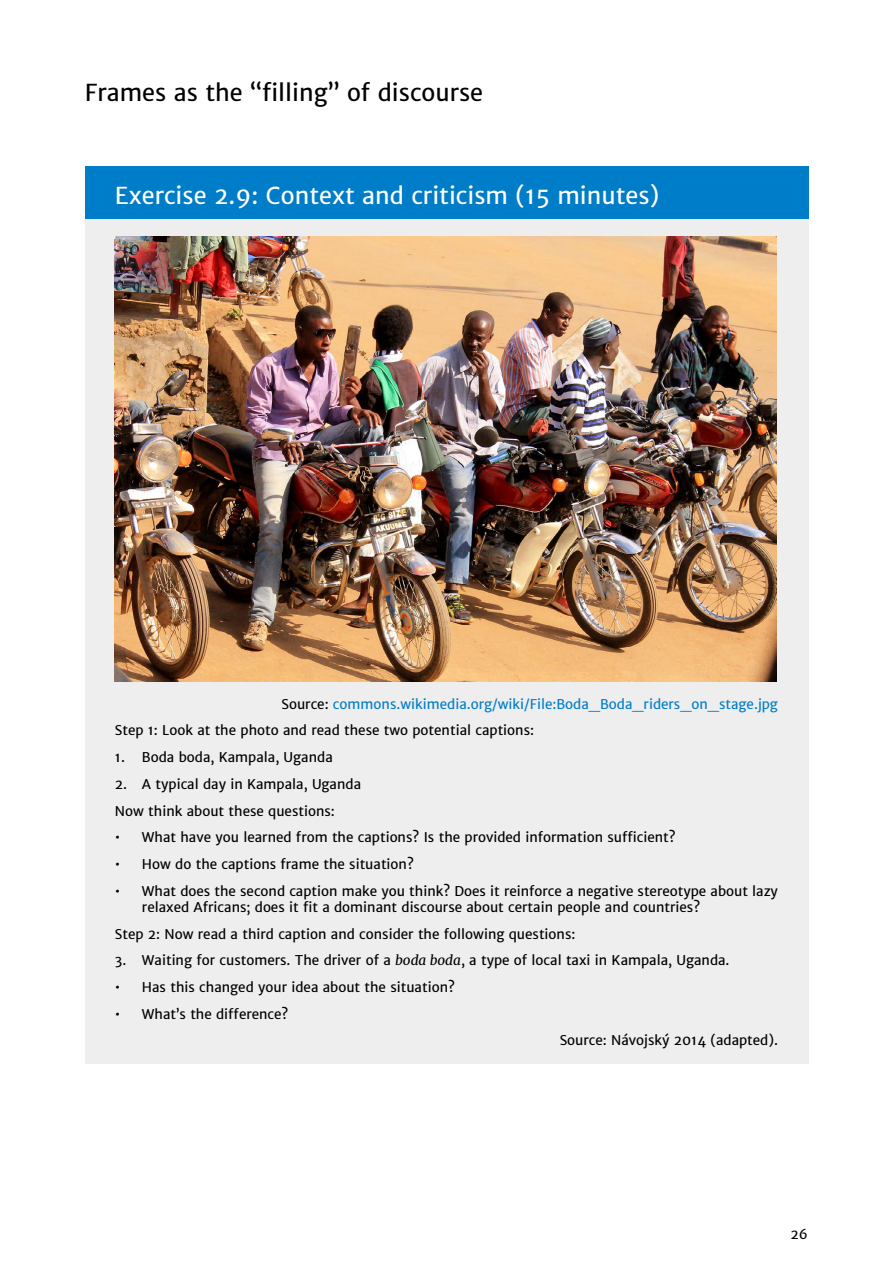
<style>
.page{position:relative;width:893px;height:1263px;background:#fff}
.page>*{position:absolute;margin:0;border:0;box-sizing:border-box;transform-origin:0 0}
.t1{font:23.4px "Merriweather Sans";color:#fff}
.t2{font:23.4px "Merriweather Sans";color:#000}
.t3{font:13.5px/26.7px "Merriweather Sans";color:#000}
.t4{font:13.5px/26.7px "Merriweather Sans";color:#007dc8}
.s1{color:#000}
.s2{font-family:"Merriweather";font-style:italic}
</style>
<div class="page">
<div style="left:85px;top:166px;width:723px;height:60px;background:#007dc8"></div>
<div style="left:85px;top:219px;width:723px;height:482px;background:#eee"></div>
<div style="left:85px;top:677px;width:723px;height:50px;background:#eee"></div>
<div style="left:85px;top:704px;width:723px;height:50px;background:#eee"></div>
<div style="left:85px;top:731px;width:723px;height:50px;background:#eee"></div>
<div style="left:85px;top:757px;width:723px;height:50px;background:#eee"></div>
<div style="left:85px;top:784px;width:723px;height:50px;background:#eee"></div>
<div style="left:85px;top:811px;width:723px;height:50px;background:#eee"></div>
<div style="left:85px;top:838px;width:723px;height:49px;background:#eee"></div>
<div style="left:85px;top:864px;width:723px;height:66px;background:#eee"></div>
<div style="left:85px;top:907px;width:723px;height:50px;background:#eee"></div>
<div style="left:85px;top:934px;width:723px;height:50px;background:#eee"></div>
<div style="left:85px;top:961px;width:723px;height:49px;background:#eee"></div>
<div style="left:85px;top:987px;width:723px;height:50px;background:#eee"></div>
<div style="left:85px;top:1014px;width:723px;height:50px;background:#eee"></div>
<img style="left:115px;top:237px;width:661px;height:445px">
<h1 class="t2" style="left:85px;top:77px;width:400px">Frames as the “filling” of discourse</h1>
<h1 class="t1" style="left:115px;top:180px;width:546px">Exercise 2.9: Context and criticism (15 minutes)</h1>
<p class="t4" style="left:115px;top:690px;width:664px;text-indent:167px"><span class="s1">Source:</span> commons.wikimedia.org/wiki/File:Boda_Boda_riders_on_stage.jpg<br><span class="s1">Step 1: Look at the photo and read these two potential captions:</span></p>
<p class="t3" style="left:115px;top:744px;width:219px">1. Boda boda, Kampala, Uganda</p>
<p class="t3" style="left:115px;top:770px;width:248px">2. A typical day in Kampala, Uganda<br>Now think about these questions:</p>
<p class="t3" style="left:115px;top:824px;width:562px">• What have you learned from the captions? Is the provided information sufficient?</p>
<p class="t3" style="left:115px;top:850px;width:300px">• How do the captions frame the situation?</p>
<p class="t3" style="left:142px;top:882px;width:637px;line-height:16.2px;text-indent:-27px">• What does the second caption make you think? Does it reinforce a negative stereotype about lazy relaxed Africans; does it fit a dominant discourse about certain people and countries?</p>
<p class="t3" style="left:115px;top:920px;width:462px">Step 2: Now read a third caption and consider the following questions:</p>
<p class="t3" style="left:115px;top:947px;width:616px">3. Waiting for customers. The driver of a <span class="s2">boda boda</span>, a type of local taxi in Kampala, Uganda.</p>
<p class="t3" style="left:115px;top:973px;width:342px">• Has this changed your idea about the situation?</p>
<p class="t3" style="left:115px;top:1000px;width:175px">• What’s the difference?</p>
<p class="t3" style="left:560px;top:1027px;width:220px">Source: Návojský 2014 (adapted).</p>
<p class="t3" style="left:791px;top:1220px;width:19px">26</p>
</div>
